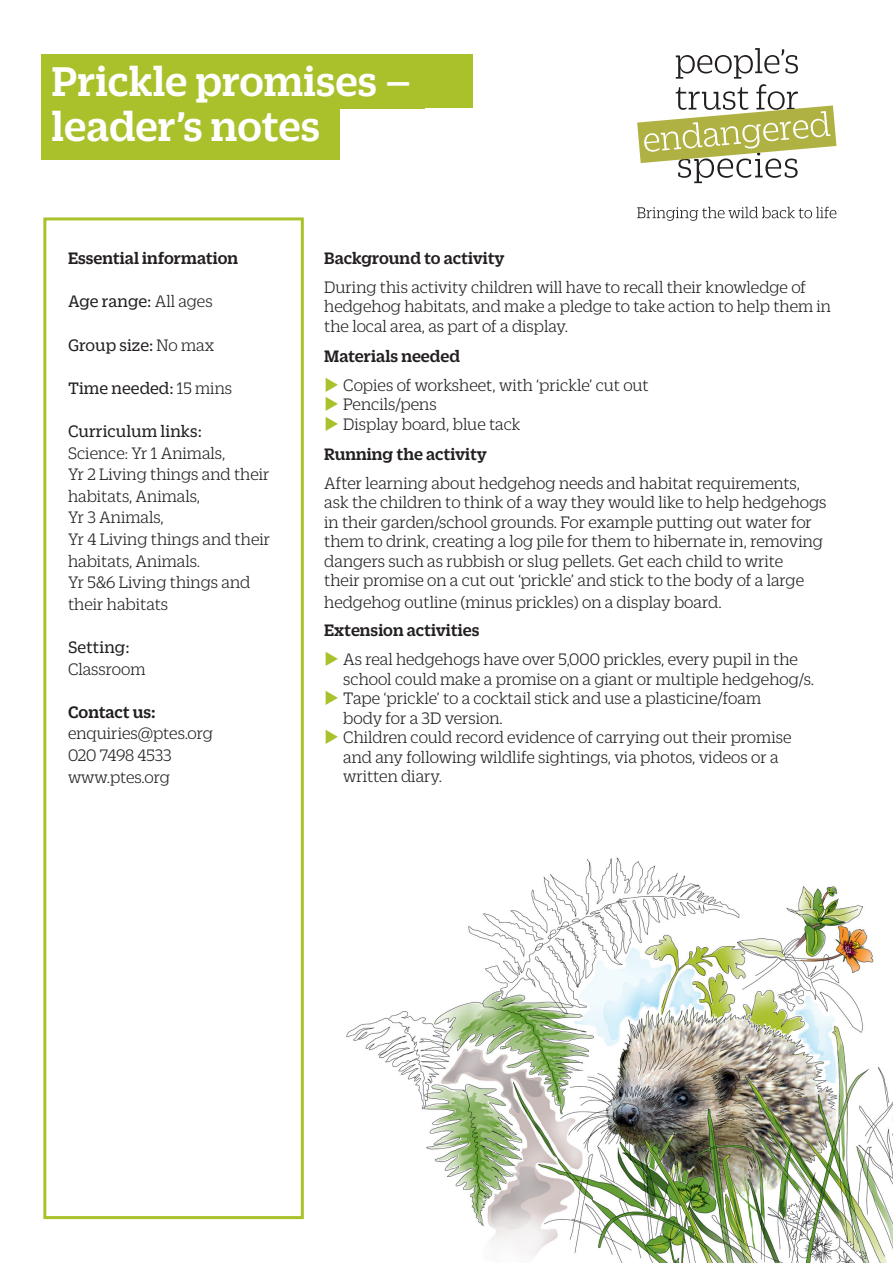
<style>
.page{position:relative;width:893px;height:1263px;background:#fff}
.page>*{position:absolute;margin:0;border:0;box-sizing:border-box;transform-origin:0 0}
.t1{font:500 45px/45px "Duplicate Slab";color:#fff}
.t2{font:300 18px/19.5px "Duplicate Slab";color:#231f20}
.t3{font:500 18px "Duplicate Slab";color:#231f20}
.t4{font:18px "Duplicate Slab";color:#231f20}
.s1{font-weight:300}
.s2{font-family:"Sharp Sans No 1";font-weight:400;font-size:16.5px;color:#aac12c}
</style>
<div class="page">
<svg style="left:637px;top:48px;width:199px;height:135px"></svg>
<svg style="left:637px;top:207px;width:199px;height:14px"></svg>
<img style="left:346px;top:857px;width:547px;height:406px">
<div style="left:43px;top:217px;width:261px;height:1002px;border:3px solid #aac12c"></div>
<div style="left:41px;top:54px;width:432px;height:54px;background:#aac12c"></div>
<div style="left:41px;top:55px;width:384px;height:54px;background:#aac12c"></div>
<div style="left:41px;top:106px;width:299px;height:54px;background:#aac12c"></div>
<p class="t1" style="left:52px;top:56px;width:361px">Prickle promises – leader’s notes</p>
<p class="t3" style="left:68px;top:246px;width:172px">Essential information</p>
<p class="t4" style="left:68px;top:290px;width:146px">Age range: <span class="s1">All ages</span></p>
<p class="t4" style="left:68px;top:333px;width:148px">Group size: <span class="s1">No max</span></p>
<p class="t4" style="left:68px;top:376px;width:166px">Time needed: <span class="s1">15 mins</span></p>
<p class="t4" style="left:68px;top:419px;width:135px">Curriculum links:</p>
<p class="t2" style="left:68px;top:442px;width:159px">Science: Yr 1 Animals,</p>
<p class="t2" style="left:68px;top:463px;width:203px;line-height:21.6px">Yr 2 Living things and their habitats, Animals,</p>
<p class="t2" style="left:68px;top:507px;width:97px">Yr 3 Animals,</p>
<p class="t2" style="left:68px;top:527px;width:204px;line-height:21.6px">Yr 4 Living things and their habitats, Animals.</p>
<p class="t2" style="left:68px;top:571px;width:184px;line-height:21.6px">Yr 5&amp;6 Living things and their habitats</p>
<p class="t4" style="left:68px;top:635px;width:63px">Setting:</p>
<p class="t2" style="left:68px;top:658px;width:79px">Classroom</p>
<p class="t3" style="left:68px;top:700px;width:89px">Contact us:</p>
<p class="t2" style="left:68px;top:723px;width:146px">enquiries@ptes.org</p>
<p class="t2" style="left:68px;top:744px;width:105px">020 7498 4533</p>
<p class="t2" style="left:68px;top:766px;width:103px">www.ptes.org</p>
<p class="t3" style="left:324px;top:246px;width:182px">Background to activity</p>
<p class="t2" style="left:324px;top:276px;width:508px">During this activity children will have to recall their knowledge of hedgehog habitats, and make a pledge to take action to help them in the local area, as part of a display.</p>
<p class="t3" style="left:324px;top:344px;width:137px">Materials needed</p>
<p class="t2" style="left:324px;top:374px;width:326px"><span class="s2">►</span> Copies of worksheet, with ‘prickle’ cut out</p>
<p class="t2" style="left:324px;top:394px;width:114px"><span class="s2">►</span> Pencils/pens</p>
<p class="t2" style="left:324px;top:413px;width:198px"><span class="s2">►</span> Display board, blue tack</p>
<p class="t3" style="left:324px;top:442px;width:164px">Running the activity</p>
<p class="t2" style="left:324px;top:472px;width:504px">After learning about hedgehog needs and habitat requirements, ask the children to think of a way they would like to help hedgehogs in their garden/school grounds. For example putting out water for them to drink, creating a log pile for them to hibernate in, removing dangers such as rubbish or slug pellets. Get each child to write<br>their promise on a cut out ‘prickle’ and stick to the body of a large</p>
<p class="t2" style="left:324px;top:591px;width:399px">hedgehog outline (minus prickles) on a display board.</p>
<p class="t3" style="left:324px;top:619px;width:157px">Extension activities</p>
<p class="t2" style="left:343px;top:648px;width:472px;text-indent:-19px"><span class="s2">►</span> As real hedgehogs have over 5,000 prickles, every pupil in the school could make a promise on a giant or multiple hedgehog/s.</p>
<p class="t2" style="left:343px;top:687px;width:419px;text-indent:-19px"><span class="s2">►</span> Tape ‘prickle’ to a cocktail stick and use a plasticine/foam body for a 3D version.</p>
<p class="t2" style="left:343px;top:726px;width:450px;text-indent:-19px"><span class="s2">►</span> Children could record evidence of carrying out their promise and any following wildlife sightings, via photos, videos or a written diary.</p>
</div>
